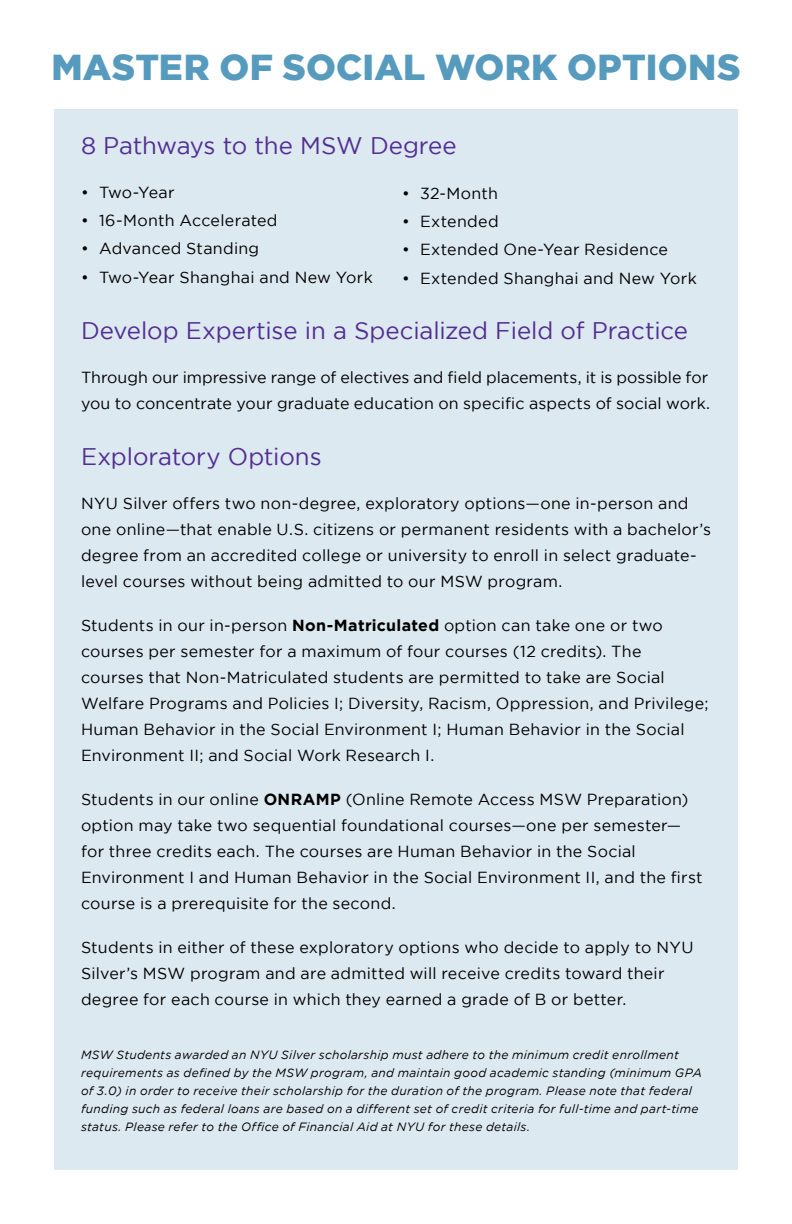
<style>
.page{position:relative;width:792px;height:1224px;background:#fff}
.page>*{position:absolute;margin:0;border:0;box-sizing:border-box;transform-origin:0 0}
.t1{font:900 36px "Gotham";letter-spacing:.01em;color:#569bbe}
.t2{font:24px "Gotham";letter-spacing:-.005em;color:#522e91}
.t3{font:16px/26px "Gotham";letter-spacing:.015em;color:#000}
.t4{font:italic 12px/18px "Gotham";letter-spacing:.025em;color:#000}
.s1{font-weight:700}
</style>
<div class="page">
<div style="left:54px;top:109px;width:684px;height:1061px;background:#dde9f1"></div>
<p class="t1" style="left:51px;top:47px;width:691px">MASTER OF SOCIAL WORK OPTIONS</p>
<p class="t2" style="left:81px;top:132px;width:377px">8 Pathways to the MSW Degree</p>
<p class="t3" style="left:81px;top:179px;width:95px">• Two-Year</p>
<p class="t3" style="left:81px;top:207px;width:198px">• 16-Month Accelerated</p>
<p class="t3" style="left:81px;top:235px;width:180px">• Advanced Standing</p>
<p class="t3" style="left:81px;top:264px;width:293px">• Two-Year Shanghai and New York</p>
<p class="t3" style="left:402px;top:180px;width:97px">• 32-Month</p>
<p class="t3" style="left:402px;top:208px;width:98px">• Extended</p>
<p class="t3" style="left:402px;top:236px;width:268px">• Extended One-Year Residence</p>
<p class="t3" style="left:402px;top:265px;width:296px">• Extended Shanghai and New York</p>
<p class="t2" style="left:81px;top:318px;width:609px">Develop Expertise in a Specialized Field of Practice</p>
<p class="t3" style="left:81px;top:364px;width:631px">Through our impressive range of electives and field placements, it is possible for you to concentrate your graduate education on specific aspects of social work.</p>
<p class="t2" style="left:81px;top:443px;width:242px">Exploratory Options</p>
<p class="t3" style="left:81px;top:490px;width:631px">NYU Silver offers two non-degree, exploratory options—one in-person and one online—that enable U.S. citizens or permanent residents with a bachelor’s degree from an accredited college or university to enroll in select graduate&shy;level courses without being admitted to our MSW program.</p>
<p class="t3" style="left:81px;top:612px;width:629px">Students in our in-person <span class="s1">Non-Matriculated</span> option can take one or two courses per semester for a maximum of four courses (12 credits). The<br>courses that Non-Matriculated students are permitted to take are Social Welfare Programs and Policies I; Diversity, Racism, Oppression, and Privilege; Human Behavior in the Social Environment I; Human Behavior in the Social Environment II; and Social Work Research I.</p>
<p class="t3" style="left:81px;top:786px;width:623px">Students in our online <span class="s1">ONRAMP</span> (Online Remote Access MSW Preparation) option may take two sequential foundational courses—one per semester— for three credits each. The courses are Human Behavior in the Social Environment I and Human Behavior in the Social Environment II, and the first course is a prerequisite for the second.</p>
<p class="t3" style="left:81px;top:934px;width:614px">Students in either of these exploratory options who decide to apply to NYU<br>Silver’s MSW program and are admitted will receive credits toward their degree for each course in which they earned a grade of B or better.</p>
<p class="t4" style="left:81px;top:1046px;width:623px">MSW Students awarded an NYU Silver scholarship must adhere to the minimum credit enrollment requirements as defined by the MSW program, and maintain good academic standing (minimum GPA of 3.0) in order to receive their scholarship for the duration of the program. Please note that federal funding such as federal loans are based on a different set of credit criteria for full-time and part-time status. Please refer to the Office of Financial Aid at NYU for these details.</p>
</div>
